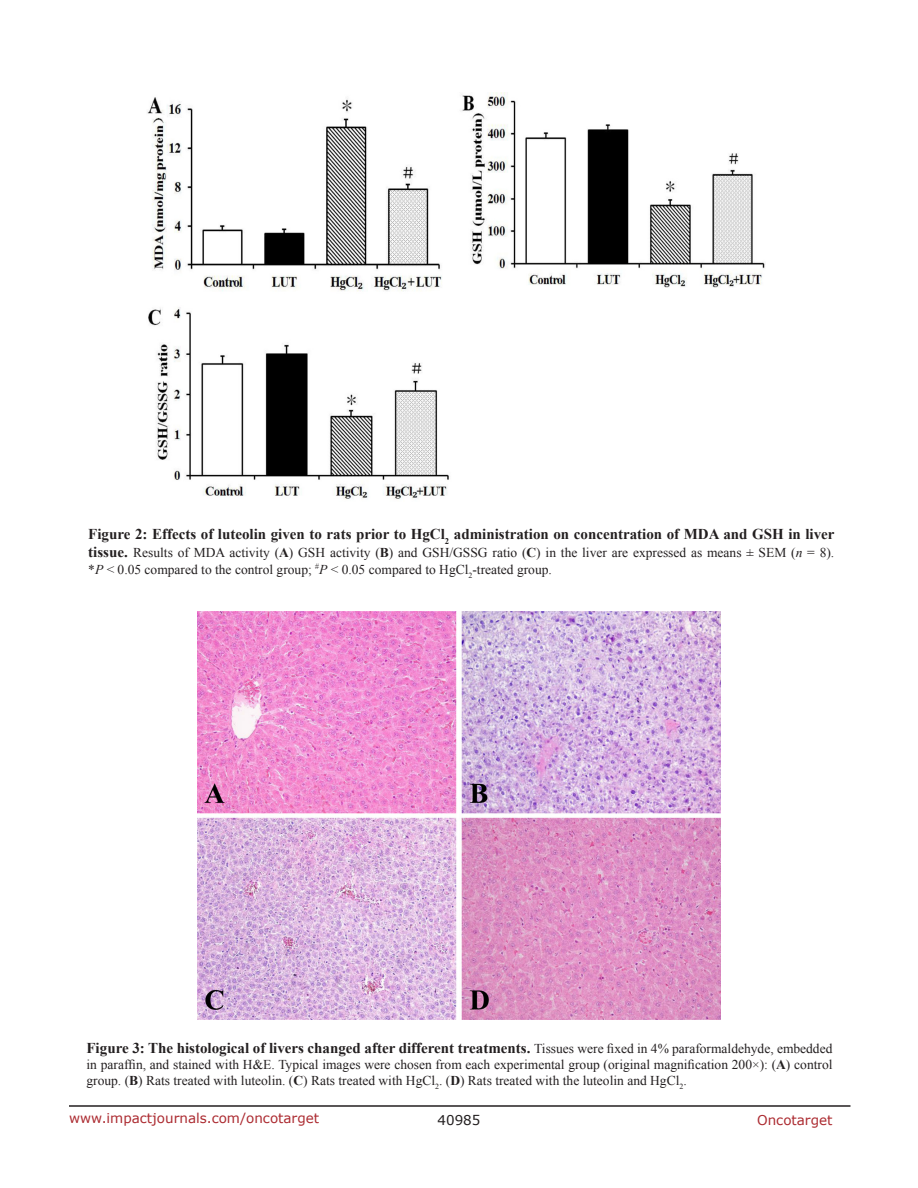
<style>
.page{position:relative;width:918px;height:1188px;background:#fff}
.page>*{position:absolute;margin:0;border:0;box-sizing:border-box;transform-origin:0 0}
.FigureText{font:700 15px "Times New Roman";color:#231f20}
.FigureText-2{font:13.5px/16.2px "Times New Roman";color:#231f20}
.t1{font:13.5px "Verdana";color:#ac2b31}
.t2{font:13.5px "Verdana";color:#231f20}
.s1{font-weight:700;font-size:15px}
.s2{font-weight:700}
.s3{font-style:italic}
.s4{font-weight:400;font-size:13.5px}
</style>
<div class="page">
<hr style="left:69px;top:1105px;width:781px;height:2px;background:#231f20">
<img style="left:147px;top:92px;width:618px;height:407px">
<img style="left:197px;top:612px;width:524px;height:408px">
<p class="FigureText" style="left:88px;top:524px;width:748px">Figure 2: Effects of luteolin given to rats prior to HgCl<sub>2</sub> administration on concentration of MDA and GSH in liver</p>
<p class="FigureText-2" style="left:88px;top:545px;width:748px"><span class="s1">tissue.</span> Results of MDA activity (<span class="s2">A</span>) GSH activity (<span class="s2">B</span>) and GSH/GSSG ratio (<span class="s2">C</span>) in the liver are expressed as means ± SEM (<span class="s3">n</span> = 8). *<span class="s3">P</span> &lt; 0.05 compared to the control group; <sup>#</sup><span class="s3">P</span> &lt; 0.05 compared to HgCl<sub>2</sub>-treated group.</p>
<p class="FigureText" style="left:86px;top:1037px;width:747px">Figure 3: The histological of livers changed after different treatments. <span class="s4">Tissues were fixed in 4% paraformaldehyde, embedded</span></p>
<p class="FigureText-2" style="left:86px;top:1056px;width:748px">in paraffin, and stained with H&amp;E. Typical images were chosen from each experimental group (original magnification 200×): (<span class="s2">A</span>) control group. (<span class="s2">B</span>) Rats treated with luteolin. (<span class="s2">C</span>) Rats treated with HgCl<sub>2</sub>. (<span class="s2">D</span>) Rats treated with the luteolin and HgCl<sub>2</sub>.</p>
<p class="t1" style="left:69px;top:1109px;width:252px">www.impactjournals.com/oncotarget</p>
<p class="t2" style="left:438px;top:1111px;width:44px">40985</p>
<p class="t1" style="left:757px;top:1111px;width:77px">Oncotarget</p>
</div>
